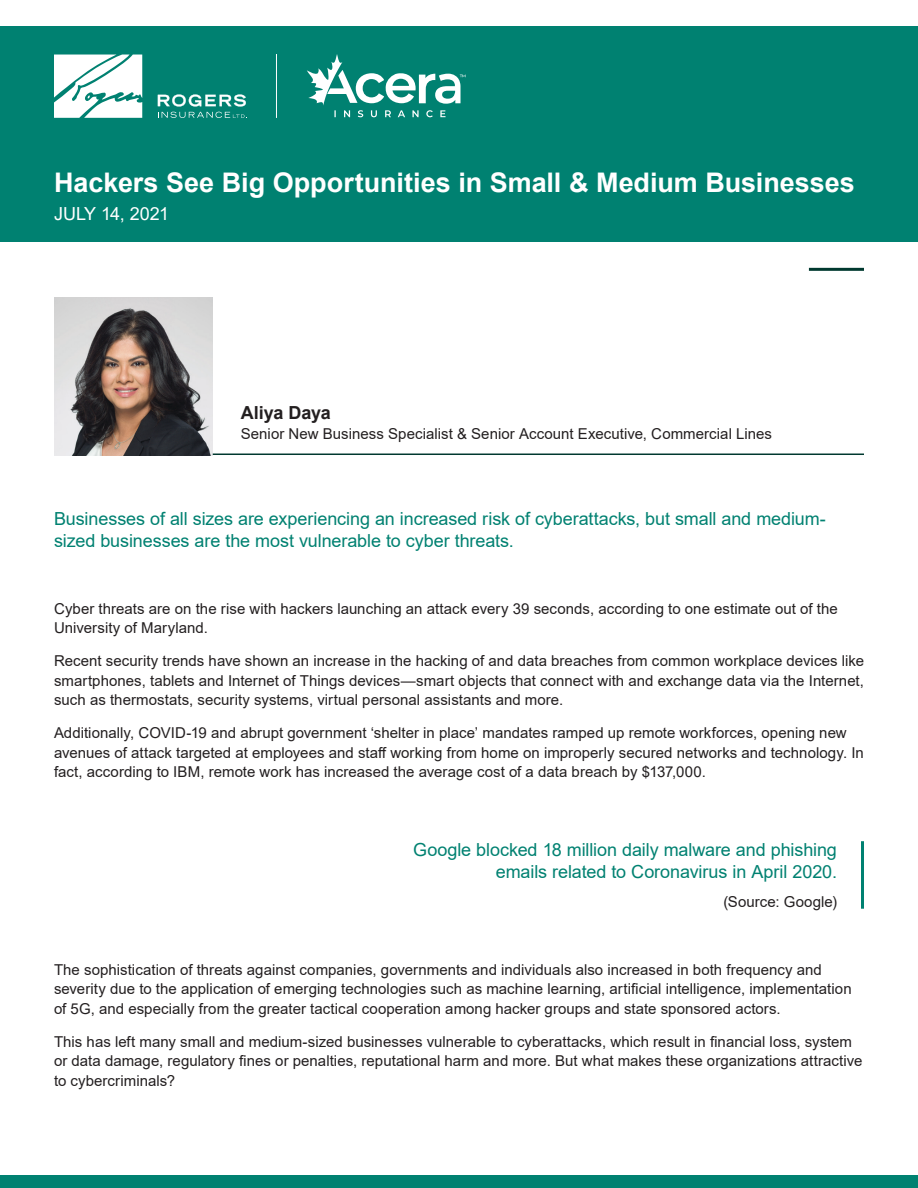
<style>
.page{position:relative;width:918px;height:1188px;background:#fff}
.page>*{position:absolute;margin:0;border:0;box-sizing:border-box;transform-origin:0 0}
.t1{font:700 27px "Arial";color:#fff}
.t2{font:18px/22.5px "Arial";letter-spacing:-.005em;color:#008171;text-align:right}
.t3{font:18px "Arial";letter-spacing:-.005em;color:#fff}
.t4{font:700 18px "Arial";letter-spacing:-.005em;color:#231f20}
.t5{font:15px/19.5px "Arial";letter-spacing:.005em;color:#231f20}
</style>
<div class="page">
<div style="left:0;top:26px;width:918px;height:216px;background:#008171"></div>
<hr style="left:809px;top:268px;width:55px;height:3px;background:#00392f">
<div style="left:0;top:1175px;width:918px;height:13px;background:#008171"></div>
<img style="left:54px;top:297px;width:159px;height:159px">
<hr style="left:213px;top:454px;width:651px;height:1px;background:#00392f">
<hr style="left:861px;top:841px;width:3px;height:68px;background:#008171">
<svg style="left:307px;top:54px;width:158px;height:63px"></svg>
<svg style="left:158px;top:94px;width:89px;height:24px"></svg>
<svg style="left:54px;top:55px;width:88px;height:63px;background:#daedea"></svg>
<hr style="left:276px;top:54px;width:1px;height:64px;background:#fff">
<p class="t1" style="left:54px;top:163px;width:802px">Hackers See Big Opportunities in Small &amp; Medium Businesses</p>
<p class="t3" style="left:54px;top:201px;width:117px">JULY 14, 2021</p>
<p class="t4" style="left:241px;top:400px;width:92px">Aliya Daya</p>
<p class="t5" style="left:241px;top:423px;width:533px">Senior New Business Specialist &amp; Senior Account Executive, Commercial Lines</p>
<p class="t2" style="left:54px;top:507px;width:773px;text-align:left">Businesses of all sizes are experiencing an increased risk of cyberattacks, but small and medium&shy;sized businesses are the most vulnerable to cyber threats.</p>
<p class="t5" style="left:54px;top:599px;width:785px">Cyber threats are on the rise with hackers launching an attack every 39 seconds, according to one estimate out of the<br>University of Maryland.</p>
<p class="t5" style="left:54px;top:651px;width:812px;text-align:justify">Recent security trends have shown an increase in the hacking of and data breaches from common workplace devices like smartphones, tablets and Internet of Things devices—smart objects that connect with and exchange data via the Internet, such as thermostats, security systems, virtual personal assistants and more.</p>
<p class="t5" style="left:54px;top:723px;width:811px">Additionally, COVID-19 and abrupt government ‘shelter in place’ mandates ramped up remote workforces, opening new avenues of attack targeted at employees and staff working from home on improperly secured networks and technology. In fact, according to IBM, remote work has increased the average cost of a data breach by $137,000.</p>
<p class="t2" style="left:413px;top:838px;width:425px">Google blocked 18 million daily malware and phishing emails related to Coronavirus in April 2020.</p>
<p class="t5" style="left:723px;top:892px;width:115px">(Source: Google)</p>
<p class="t5" style="left:54px;top:960px;width:799px">The sophistication of threats against companies, governments and individuals also increased in both frequency and severity due to the application of emerging technologies such as machine learning, artificial intelligence, implementation of 5G, and especially from the greater tactical cooperation among hacker groups and state sponsored actors.</p>
<p class="t5" style="left:54px;top:1032px;width:810px">This has left many small and medium-sized businesses vulnerable to cyberattacks, which result in financial loss, system or data damage, regulatory fines or penalties, reputational harm and more. But what makes these organizations attractive to cybercriminals?</p>
</div>
